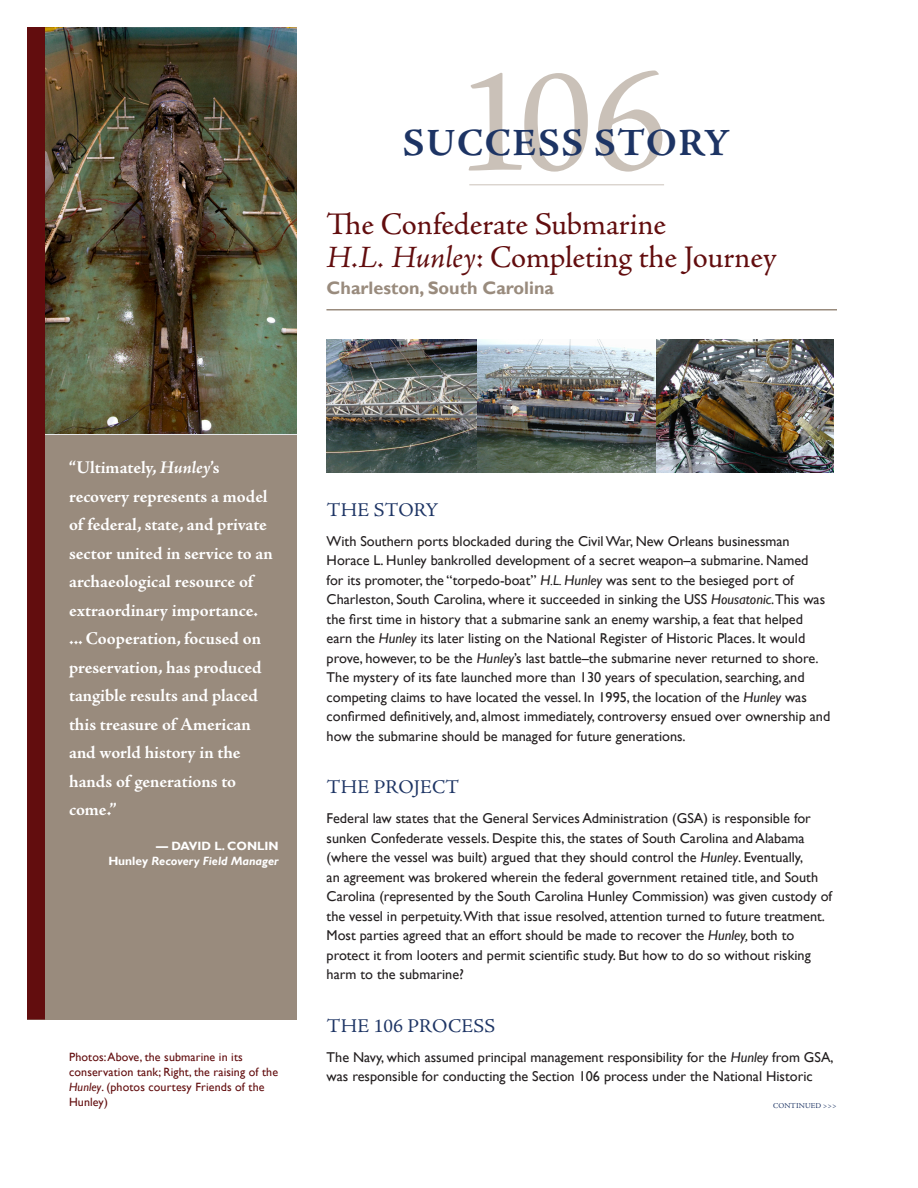
<style>
.page{position:relative;width:918px;height:1188px;background:#fff}
.page>*{position:absolute;margin:0;border:0;box-sizing:border-box;transform-origin:0 0}
.t1{font:700 38.7px "Adobe Jenson Pro";letter-spacing:.045em;color:#1d3464}
.Story_Title{font:31.5px/33px "Adobe Jenson Pro";letter-spacing:-.005em;color:#620d0e}
.Subhead_1{font:19.5px "Adobe Jenson Pro";letter-spacing:.01em;color:#1d3464}
.t2{font:700 18px/28.5px "Adobe Jenson Pro";letter-spacing:-.005em;color:#fff}
.Location{font:700 18px "Gill Sans";color:#998b7d}
.Body_Copy{font:14.25px/19.5px "Gill Sans";color:#231f20}
.Photo_Caption{font:12px/15px "Gill Sans";letter-spacing:.01em;color:#620d0e}
.Quoter_Title{font:italic 700 12px "Gill Sans";color:#fff}
.Quoter{font:700 12px "Gill Sans";color:#fff}
.Subhead_1-2{font:7.5px "Adobe Jenson Pro";letter-spacing:.015em;color:#1d3464}
.s1{font-style:italic}
.s2{font-style:normal}
</style>
<div class="page">
<div style="left:27px;top:287px;width:270px;height:733px;background:#998b7d"></div>
<img style="left:45px;top:27px;width:252px;height:407px">
<hr style="left:326px;top:309px;width:511px;height:1px;background:#998b7d">
<svg style="left:469px;top:70px;width:193px;height:102px"></svg>
<hr style="left:469px;top:184px;width:195px;height:1px;background:#d8d1cb">
<img style="left:327px;top:339px;width:507px;height:134px">
<div style="left:27px;top:27px;width:18px;height:993px;background:#620d0e"></div>
<img style="left:656px;top:339px;width:178px;height:133px">
<img style="left:478px;top:339px;width:178px;height:134px">
<p class="t1" style="left:403px;top:120px;width:328px">SUCCESS STORY</p>
<p class="Story_Title" style="left:327px;top:209px;width:452px">The Confederate Submarine<br><span class="s1">H.L. Hunley</span>: Completing the Journey</p>
<p class="Location" style="left:327px;top:277px;width:229px">Charleston, South Carolina</p>
<p class="t2" style="left:69px;top:453px;width:205px">“Ultimately, <span class="s1">Hunley</span>’s recovery represents a model of federal, state, and private sector united in service to an archaeological resource of extraordinary importance. ... Cooperation, focused on preservation, has produced tangible results and placed this treasure of American and world history in the hands of generations to come.”</p>
<p class="Quoter" style="left:156px;top:839px;width:124px">— DAVID L. CONLIN</p>
<p class="Quoter_Title" style="left:108px;top:854px;width:172px"><span class="s2">Hunley</span> Recovery Field Manager</p>
<p class="Photo_Caption" style="left:69px;top:1050px;width:210px">Photos: Above, the submarine in its conservation tank; Right, the raising of the<br><span class="s1">Hunley</span>. (photos courtesy Friends of the<br>Hunley)</p>
<p class="Subhead_1" style="left:327px;top:499px;width:113px">THE STORY</p>
<p class="Body_Copy" style="left:327px;top:531px;width:505px">With Southern ports blockaded during the Civil War, New Orleans businessman Horace L. Hunley bankrolled development of a secret weapon–a submarine. Named<br>for its promoter, the “torpedo-boat” <span class="s1">H.L. Hunley</span> was sent to the besieged port of Charleston, South Carolina, where it succeeded in sinking the USS <span class="s1">Housatonic</span>.This was the first time in history that a submarine sank an enemy warship, a feat that helped earn the <span class="s1">Hunley</span> its later listing on the National Register of Historic Places. It would prove, however, to be the <span class="s1">Hunley</span>’s last battle–the submarine never returned to shore.<br>The mystery of its fate launched more than 130 years of speculation, searching, and competing claims to have located the vessel. In 1995, the location of the <span class="s1">Hunley</span> was confirmed definitively, and, almost immediately, controversy ensued over ownership and how the submarine should be managed for future generations.</p>
<p class="Subhead_1" style="left:327px;top:776px;width:134px">THE PROJECT</p>
<p class="Body_Copy" style="left:327px;top:809px;width:507px">Federal law states that the General Services Administration (GSA) is responsible for sunken Confederate vessels. Despite this, the states of South Carolina and Alabama (where the vessel was built) argued that they should control the <span class="s1">Hunley</span>. Eventually,<br>an agreement was brokered wherein the federal government retained title, and South Carolina (represented by the South Carolina Hunley Commission) was given custody of the vessel in perpetuity.With that issue resolved, attention turned to future treatment.<br>Most parties agreed that an effort should be made to recover the <span class="s1">Hunley,</span> both to protect it from looters and permit scientific study. But how to do so without risking harm to the submarine?</p>
<p class="Subhead_1" style="left:327px;top:1015px;width:170px">THE 106 PROCESS</p>
<p class="Body_Copy" style="left:327px;top:1047px;width:509px">The Navy, which assumed principal management responsibility for the <span class="s1">Hunley</span> from GSA, was responsible for conducting the Section 106 process under the National Historic</p>
<p class="Subhead_1-2" style="left:773px;top:1101px;width:65px">CONTINUED &gt;&gt;&gt;</p>
</div>
